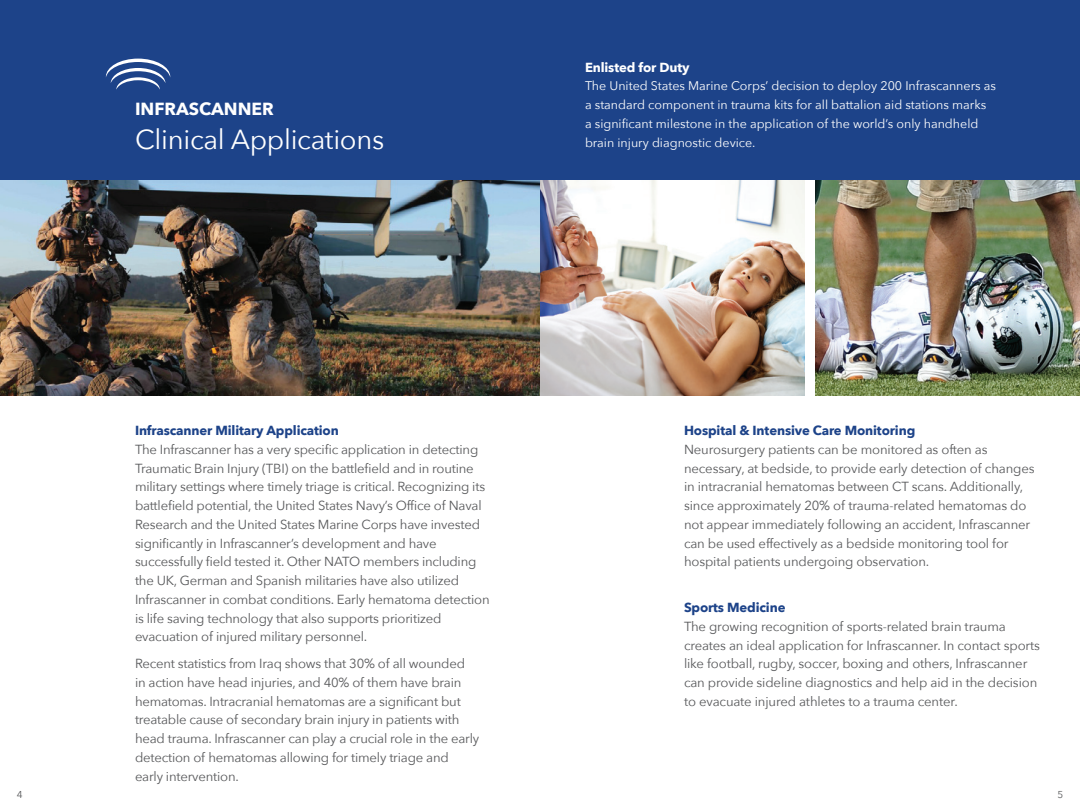
<style>
.page{position:relative;width:1080px;height:810px;background:#fff}
.page>*{position:absolute;margin:0;border:0;box-sizing:border-box;transform-origin:0 0}
.t1{font:27.5px "Avenir Next";letter-spacing:-.01em;color:#fff}
.t2{font:700 17.5px "Avenir Next";color:#fff}
.t3{font:13.12px/18.8px "Avenir Next";letter-spacing:-.015em;color:#57585a}
.t4{font:700 13.12px "Avenir Next";letter-spacing:-.01em;color:#1d4389}
.t5{font:700 13.12px "Avenir Next";letter-spacing:-.01em;color:#fff}
.t6{font:12.5px/18.8px "Avenir Next";color:#fff}
.t7{font:10px "Avenir Next";color:#57585a}
</style>
<div class="page">
<img style="left:0;top:180px;width:540px;height:216px">
<div style="left:0;top:0;width:1080px;height:180px;background:#1d4389"></div>
<svg style="left:106px;top:59px;width:64px;height:31px"></svg>
<img style="left:540px;top:180px;width:264px;height:216px">
<img style="left:816px;top:180px;width:264px;height:216px">
<h2 class="t2" style="left:135px;top:93px;width:140px">INFRASCANNER</h2>
<h1 class="t1" style="left:135px;top:116px;width:251px">Clinical Applications</h1>
<p class="t5" style="left:585px;top:56px;width:106px">Enlisted for Duty</p>
<p class="t6" style="left:585px;top:76px;width:413px">The United States Marine Corps’ decision to deploy 200 Infrascanners as a standard component in trauma kits for all battalion aid stations marks<br>a significant milestone in the application of the world’s only handheld brain injury diagnostic device.</p>
<p class="t4" style="left:135px;top:419px;width:205px">Infrascanner Military Application</p>
<p class="t3" style="left:135px;top:439px;width:356px">The Infrascanner has a very specific application in detecting Traumatic Brain Injury (TBI) on the battlefield and in routine military settings where timely triage is critical. Recognizing its battlefield potential, the United States Navy’s Office of Naval Research and the United States Marine Corps have invested significantly in Infrascanner’s development and have successfully field tested it. Other NATO members including the UK, German and Spanish militaries have also utilized Infrascanner in combat conditions. Early hematoma detection is life saving technology that also supports prioritized evacuation of injured military personnel.</p>
<p class="t3" style="left:135px;top:654px;width:346px">Recent statistics from Iraq shows that 30% of all wounded<br>in action have head injuries, and 40% of them have brain hematomas. Intracranial hematomas are a significant but treatable cause of secondary brain injury in patients with head trauma. Infrascanner can play a crucial role in the early detection of hematomas allowing for timely triage and early intervention.</p>
<p class="t4" style="left:684px;top:419px;width:233px">Hospital &amp; Intensive Care Monitoring</p>
<p class="t3" style="left:684px;top:439px;width:352px">Neurosurgery patients can be monitored as often as necessary, at bedside, to provide early detection of changes in intracranial hematomas between CT scans. Additionally, since approximately 20% of trauma-related hematomas do not appear immediately following an accident, Infrascanner can be used effectively as a bedside monitoring tool for hospital patients undergoing observation.</p>
<p class="t4" style="left:684px;top:596px;width:103px">Sports Medicine</p>
<p class="t3" style="left:684px;top:616px;width:357px">The growing recognition of sports-related brain trauma creates an ideal application for Infrascanner. In contact sports like football, rugby, soccer, boxing and others, Infrascanner can provide sideline diagnostics and help aid in the decision to evacuate injured athletes to a trauma center.</p>
<p class="t7" style="left:17px;top:786px;width:7px">4</p>
<p class="t7" style="left:1058px;top:786px;width:7px">5</p>
</div>
